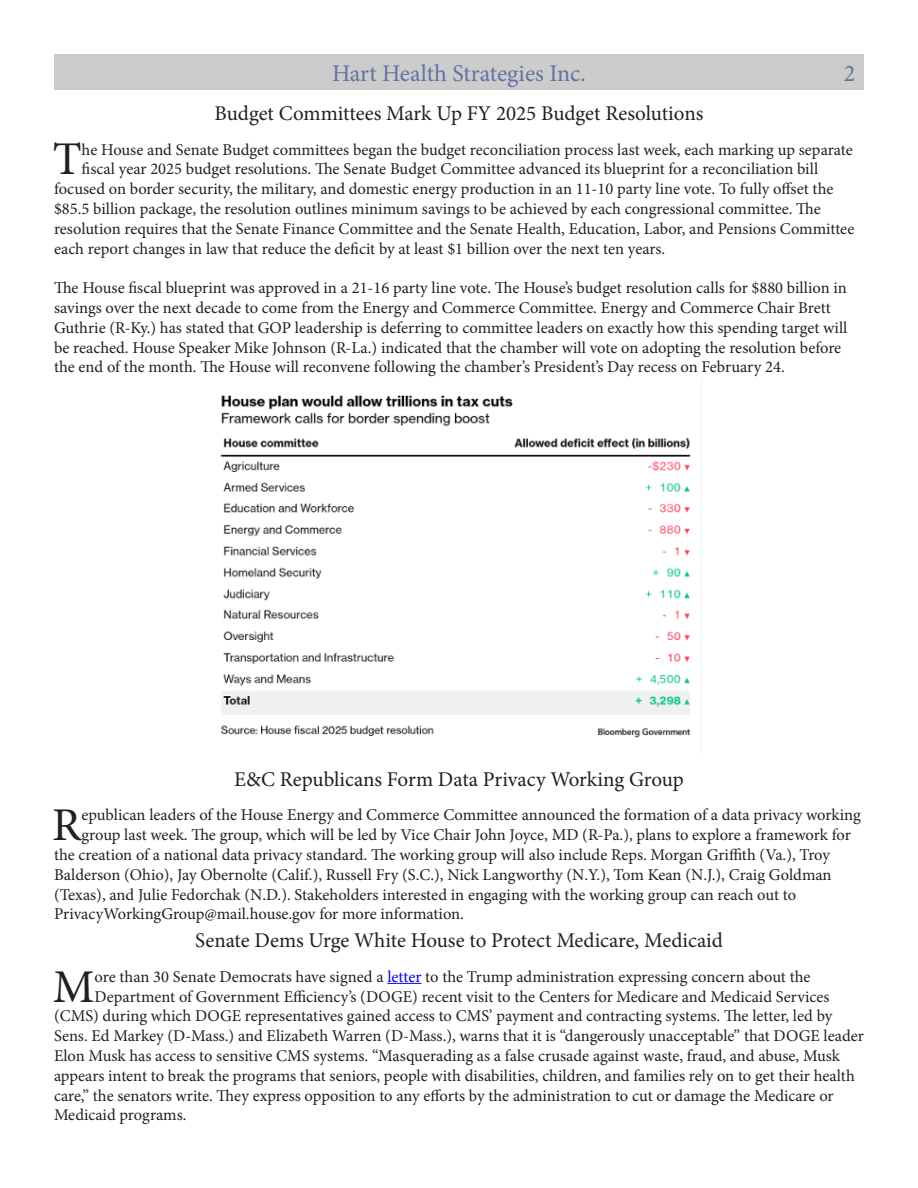
<style>
.page{position:relative;width:918px;height:1188px;background:#fff}
.page>*{position:absolute;margin:0;border:0;box-sizing:border-box;transform-origin:0 0}
.t1{font:46.95px "Minion Pro";color:#231f20}
.t2{font:24px "Minion Pro";color:#6172a6}
.t3{font:21px "Minion Pro";letter-spacing:-.005em;color:#231f20}
.t4{font:16.5px/19.8px "Minion Pro";color:#231f20}
.s1{color:#00f}
</style>
<div class="page">
<div style="left:54px;top:54px;width:810px;height:36px;background:#ccc"></div>
<img style="left:220px;top:378px;width:482px;height:374px">
<hr style="left:387px;top:983px;width:34px;height:1px;background:#00f">
<p class="t2" style="left:332px;top:57px;width:255px">Hart Health Strategies Inc.</p>
<p class="t2" style="left:844px;top:57px;width:13px">2</p>
<p class="t3" style="left:215px;top:99px;width:490px">Budget Committees Mark Up FY 2025 Budget Resolutions</p>
<p class="t1" style="left:53px;top:128px;width:30px">T</p>
<p class="t4" style="left:82px;top:140px;width:773px">he House and Senate Budget committees began the budget reconciliation process last week, each marking up separate</p>
<p class="t4" style="left:82px;top:159px;width:738px">fiscal year 2025 budget resolutions. The Senate Budget Committee advanced its blueprint for a reconciliation bill</p>
<p class="t4" style="left:54px;top:179px;width:781px">focused on border security, the military, and domestic energy production in an 11-10 party line vote. To fully offset the</p>
<p class="t4" style="left:54px;top:199px;width:768px">$85.5 billion package, the resolution outlines minimum savings to be achieved by each congressional committee. The</p>
<p class="t4" style="left:54px;top:219px;width:802px">resolution requires that the Senate Finance Committee and the Senate Health, Education, Labor, and Pensions Committee</p>
<p class="t4" style="left:54px;top:239px;width:613px">each report changes in law that reduce the deficit by at least $1 billion over the next ten years.</p>
<p class="t4" style="left:54px;top:278px;width:795px">The House fiscal blueprint was approved in a 21-16 party line vote. The House’s budget resolution calls for $880 billion in savings over the next decade to come from the Energy and Commerce Committee. Energy and Commerce Chair Brett Guthrie (R-Ky.) has stated that GOP leadership is deferring to committee leaders on exactly how this spending target will be reached. House Speaker Mike Johnson (R-La.) indicated that the chamber will vote on adopting the resolution before the end of the month. The House will reconvene following the chamber’s President’s Day recess on February 24.</p>
<p class="t3" style="left:234px;top:765px;width:451px">E&amp;C Republicans Form Data Privacy Working Group</p>
<p class="t1" style="left:52px;top:794px;width:31px">R</p>
<p class="t4" style="left:81px;top:805px;width:781px">epublican leaders of the House Energy and Commerce Committee announced the formation of a data privacy working</p>
<p class="t4" style="left:81px;top:825px;width:771px">group last week. The group, which will be led by Vice Chair John Joyce, MD (R-Pa.), plans to explore a framework for</p>
<p class="t4" style="left:54px;top:845px;width:777px">the creation of a national data privacy standard. The working group will also include Reps. Morgan Griffith (Va.), Troy</p>
<p class="t4" style="left:54px;top:865px;width:779px">Balderson (Ohio), Jay Obernolte (Calif.), Russell Fry (S.C.), Nick Langworthy (N.Y.), Tom Kean (N.J.), Craig Goldman</p>
<p class="t4" style="left:54px;top:884px;width:744px">(Texas), and Julie Fedorchak (N.D.). Stakeholders interested in engaging with the working group can reach out to</p>
<p class="t4" style="left:54px;top:904px;width:412px">PrivacyWorkingGroup@mail.house.gov for more information.</p>
<p class="t3" style="left:195px;top:926px;width:529px">Senate Dems Urge White House to Protect Medicare, Medicaid</p>
<p class="t1" style="left:53px;top:955px;width:43px">M</p>
<p class="t4" style="left:95px;top:967px;width:717px">ore than 30 Senate Democrats have signed a <span class="s1">letter</span> to the Trump administration expressing concern about the</p>
<p class="t4" style="left:95px;top:986px;width:737px">Department of Government Efficiency’s (DOGE) recent visit to the Centers for Medicare and Medicaid Services</p>
<p class="t4" style="left:54px;top:1006px;width:780px">(CMS) during which DOGE representatives gained access to CMS’ payment and contracting systems. The letter, led by</p>
<p class="t4" style="left:54px;top:1026px;width:811px">Sens. Ed Markey (D-Mass.) and Elizabeth Warren (D-Mass.), warns that it is “dangerously unacceptable” that DOGE leader</p>
<p class="t4" style="left:54px;top:1046px;width:788px">Elon Musk has access to sensitive CMS systems. “Masquerading as a false crusade against waste, fraud, and abuse, Musk</p>
<p class="t4" style="left:54px;top:1066px;width:802px">appears intent to break the programs that seniors, people with disabilities, children, and families rely on to get their health</p>
<p class="t4" style="left:54px;top:1085px;width:781px">care,” the senators write. They express opposition to any efforts by the administration to cut or damage the Medicare or</p>
<p class="t4" style="left:54px;top:1105px;width:134px">Medicaid programs.</p>
</div>
